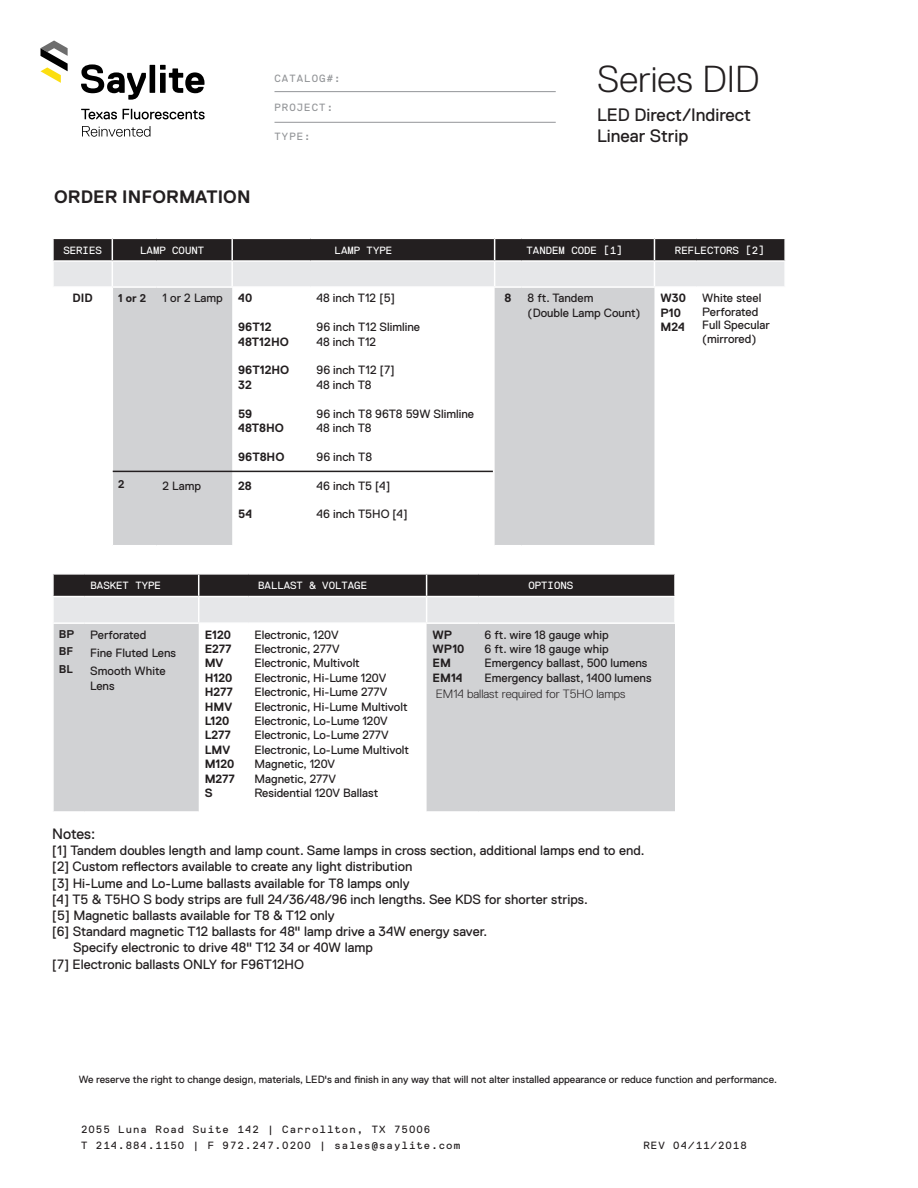
<style>
.page{position:relative;width:918px;height:1188px;background:#fff}
.page>*{position:absolute;margin:0;border:0;box-sizing:border-box;transform-origin:0 0}
.t1{font:300 37.5px "Replica Std";color:#231f20}
.t2{font:18px/21.6px "Replica Std";color:#231f20}
.Heading{font:700 18px "Replica Std";letter-spacing:.01em;color:#231f20}
.t3{font:15px "Replica Std";letter-spacing:-.005em;color:#231f20}
.t4{font:13.5px/16.2px "Replica Std";color:#231f20}
.t5{font:12px/14.4px "Replica Std";color:#231f20}
.t6{font:700 12px "Replica Std";color:#231f20}
.t7{font:300 12px "Replica Std";color:#231f20}
.t8{font:700 11.25px "Replica Std";color:#231f20}
.t9{font:10.5px "Replica Std";color:#231f20}
.t10{font:10.5px/16.5px "Replica Mono Std";letter-spacing:.1em;color:#231f20}
.t11{font:10.5px "Replica Mono Std";color:#fff}
.t12{font:10.5px "Replica Mono Std";letter-spacing:.1em;color:#939598}
</style>
<div class="page">
<svg style="left:81px;top:64px;width:124px;height:36px"></svg>
<svg style="left:40px;top:40px;width:28px;height:43px"></svg>
<svg style="left:81px;top:109px;width:36px;height:10px"></svg>
<svg style="left:123px;top:109px;width:82px;height:10px"></svg>
<svg style="left:82px;top:126px;width:68px;height:11px"></svg>
<hr style="left:274px;top:122px;width:282px;height:1px;background:#939598">
<hr style="left:274px;top:91px;width:282px;height:1px;background:#939598">
<svg style="left:113px;top:288px;width:541px;height:257px;fill:#d1d2d4"></svg>
<svg style="left:53px;top:238px;width:732px;height:49px;background:#949294"></svg>
<svg style="left:54px;top:624px;width:621px;height:187px;fill:#d1d2d4"></svg>
<svg style="left:53px;top:574px;width:622px;height:48px;background:#908f91"></svg>
<hr style="left:478px;top:596px;width:198px;height:1px;background:#fff">
<hr style="left:674px;top:597px;width:2px;height:25px;background:#fff">
<hr style="left:52px;top:575px;width:2px;height:21px;background:#fff">
<hr style="left:113px;top:471px;width:380px;height:1px;background:#231f20">
<p class="Heading" style="left:54px;top:187px;width:198px">ORDER INFORMATION</p>
<p class="t12" style="left:274px;top:72px;width:68px">CATALOG#:</p>
<h1 class="t1" style="left:597px;top:59px;width:164px">Series DID</h1>
<h2 class="t2" style="left:597px;top:104px;width:155px">LED Direct/Indirect<br>Linear Strip</h2>
<p class="t12" style="left:274px;top:102px;width:60px">PROJECT:</p>
<p class="t12" style="left:274px;top:130px;width:38px">TYPE:</p>
<p class="t11" style="left:63px;top:244px;width:40px">SERIES</p>
<p class="t11" style="left:140px;top:244px;width:66px">LAMP COUNT</p>
<p class="t11" style="left:335px;top:244px;width:59px">LAMP TYPE</p>
<p class="t11" style="left:527px;top:244px;width:98px">TANDEM CODE [1]</p>
<p class="t11" style="left:675px;top:244px;width:91px">REFLECTORS [2]</p>
<p class="t6" style="left:73px;top:292px;width:22px">DID</p>
<p class="t8" style="left:118px;top:292px;width:29px">1 or 2</p>
<p class="t5" style="left:163px;top:291px;width:62px">1 or 2 Lamp</p>
<p class="t6" style="left:238px;top:292px;width:16px">40</p>
<p class="t6" style="left:238px;top:320px;width:35px">96T12</p>
<p class="t6" style="left:238px;top:335px;width:52px">48T12HO</p>
<p class="t6" style="left:238px;top:364px;width:53px">96T12HO</p>
<p class="t6" style="left:238px;top:378px;width:15px">32</p>
<p class="t6" style="left:238px;top:407px;width:16px">59</p>
<p class="t6" style="left:238px;top:421px;width:47px">48T8HO</p>
<p class="t6" style="left:238px;top:450px;width:48px">96T8HO</p>
<p class="t6" style="left:238px;top:479px;width:15px">28</p>
<p class="t6" style="left:238px;top:508px;width:16px">54</p>
<p class="t5" style="left:316px;top:291px;width:80px">48 inch T12 [5]</p>
<p class="t5" style="left:316px;top:320px;width:105px">96 inch T12 Slimline</p>
<p class="t5" style="left:316px;top:334px;width:61px">48 inch T12</p>
<p class="t5" style="left:316px;top:363px;width:80px">96 inch T12 [7]</p>
<p class="t5" style="left:316px;top:378px;width:57px">48 inch T8</p>
<p class="t5" style="left:316px;top:406px;width:159px">96 inch T8 96T8 59W Slimline</p>
<p class="t5" style="left:316px;top:421px;width:57px">48 inch T8</p>
<p class="t5" style="left:316px;top:450px;width:57px">96 inch T8</p>
<p class="t5" style="left:316px;top:478px;width:75px">46 inch T5 [4]</p>
<p class="t5" style="left:316px;top:507px;width:93px">46 inch T5HO [4]</p>
<p class="t6" style="left:505px;top:292px;width:8px">8</p>
<p class="t5" style="left:528px;top:291px;width:115px">8 ft. Tandem<br>(Double Lamp Count)</p>
<p class="t6" style="left:660px;top:292px;width:27px">W30</p>
<p class="t5" style="left:702px;top:291px;width:61px">White steel</p>
<p class="t5" style="left:702px;top:305px;width:58px">Perforated</p>
<p class="t5" style="left:702px;top:319px;width:69px;line-height:13.5px">Full Specular (mirrored)</p>
<p class="t6" style="left:660px;top:306px;width:22px">P10</p>
<p class="t6" style="left:660px;top:320px;width:26px">M24</p>
<p class="t8" style="left:118px;top:478px;width:8px">2</p>
<p class="t5" style="left:163px;top:478px;width:40px">2 Lamp</p>
<p class="t8" style="left:59px;top:628px;width:17px">BP</p>
<p class="t8" style="left:59px;top:645px;width:16px">BF</p>
<p class="t8" style="left:59px;top:663px;width:15px">BL</p>
<p class="t11" style="left:91px;top:580px;width:72px">BASKET TYPE</p>
<p class="t11" style="left:258px;top:580px;width:110px">BALLAST &amp; VOLTAGE</p>
<p class="t11" style="left:528px;top:580px;width:46px">OPTIONS</p>
<p class="t5" style="left:90px;top:627px;width:58px">Perforated</p>
<p class="t5" style="left:90px;top:646px;width:87px">Fine Fluted Lens</p>
<p class="t5" style="left:90px;top:664px;width:77px">Smooth White<br>Lens</p>
<p class="t6" style="left:205px;top:628px;width:28px">E120</p>
<p class="t6" style="left:205px;top:642px;width:28px">E277</p>
<p class="t6" style="left:205px;top:657px;width:20px">MV</p>
<p class="t6" style="left:205px;top:671px;width:29px">H120</p>
<p class="t6" style="left:205px;top:685px;width:30px">H277</p>
<p class="t6" style="left:205px;top:700px;width:29px">HMV</p>
<p class="t6" style="left:205px;top:714px;width:26px">L120</p>
<p class="t6" style="left:205px;top:729px;width:28px">L277</p>
<p class="t6" style="left:205px;top:743px;width:27px">LMV</p>
<p class="t6" style="left:205px;top:757px;width:31px">M120</p>
<p class="t6" style="left:205px;top:772px;width:32px">M277</p>
<p class="t6" style="left:205px;top:786px;width:9px">S</p>
<p class="t5" style="left:254px;top:627px;width:86px">Electronic, 120V</p>
<p class="t5" style="left:254px;top:642px;width:87px">Electronic, 277V</p>
<p class="t5" style="left:254px;top:656px;width:107px">Electronic, Multivolt</p>
<p class="t5" style="left:254px;top:670px;width:133px">Electronic, Hi-Lume 120V</p>
<p class="t5" style="left:254px;top:685px;width:134px">Electronic, Hi-Lume 277V</p>
<p class="t5" style="left:254px;top:699px;width:155px">Electronic, Hi-Lume Multivolt</p>
<p class="t5" style="left:254px;top:714px;width:135px">Electronic, Lo-Lume 120V</p>
<p class="t5" style="left:254px;top:728px;width:136px">Electronic, Lo-Lume 277V</p>
<p class="t5" style="left:254px;top:742px;width:156px">Electronic, Lo-Lume Multivolt</p>
<p class="t5" style="left:254px;top:757px;width:82px">Magnetic, 120V</p>
<p class="t5" style="left:254px;top:771px;width:83px">Magnetic, 277V</p>
<p class="t5" style="left:254px;top:786px;width:125px">Residential 120V Ballast</p>
<p class="t5" style="left:484px;top:627px;width:126px">6 ft. wire 18 gauge whip</p>
<p class="t5" style="left:484px;top:642px;width:126px">6 ft. wire 18 gauge whip</p>
<p class="t5" style="left:484px;top:656px;width:165px">Emergency ballast, 500 lumens</p>
<p class="t5" style="left:484px;top:670px;width:169px">Emergency ballast, 1400 lumens</p>
<p class="t7" style="left:436px;top:688px;width:191px">EM14 ballast required for T5HO lamps</p>
<p class="t6" style="left:433px;top:628px;width:21px">WP</p>
<p class="t6" style="left:433px;top:642px;width:33px">WP10</p>
<p class="t6" style="left:433px;top:657px;width:20px">EM</p>
<p class="t6" style="left:433px;top:671px;width:32px">EM14</p>
<p class="t3" style="left:52px;top:825px;width:45px">Notes:</p>
<p class="t4" style="left:52px;top:842px;width:594px">[1] Tandem doubles length and lamp count. Same lamps in cross section, additional lamps end to end.</p>
<p class="t4" style="left:52px;top:859px;width:362px">[2] Custom reflectors available to create any light distribution</p>
<p class="t4" style="left:52px;top:875px;width:359px">[3] Hi-Lume and Lo-Lume ballasts available for T8 lamps only</p>
<p class="t4" style="left:52px;top:891px;width:537px">[4] T5 &amp; T5HO S body strips are full 24/36/48/96 inch lengths. See KDS for shorter strips.</p>
<p class="t4" style="left:52px;top:907px;width:284px">[5] Magnetic ballasts available for T8 &amp; T12 only</p>
<p class="t4" style="left:73px;top:923px;width:416px;text-indent:-21px">[6] Standard magnetic T12 ballasts for 48" lamp drive a 34W energy saver.<br>Specify electronic to drive 48" T12 34 or 40W lamp</p>
<p class="t4" style="left:52px;top:956px;width:254px">[7] Electronic ballasts ONLY for F96T12HO</p>
<p class="t9" style="left:79px;top:1073px;width:700px">We reserve the right to change design, materials, LED's and finish in any way that will not alter installed appearance or reduce function and performance.</p>
<p class="t10" style="left:81px;top:1121px;width:381px">2055 Luna Road Suite 142 | Carrollton, TX 75006<br>T 214.884.1150 | F 972.247.0200 | sales@saylite.com</p>
<p class="t10" style="left:644px;top:1137px;width:105px">REV 04/11/2018</p>
</div>
